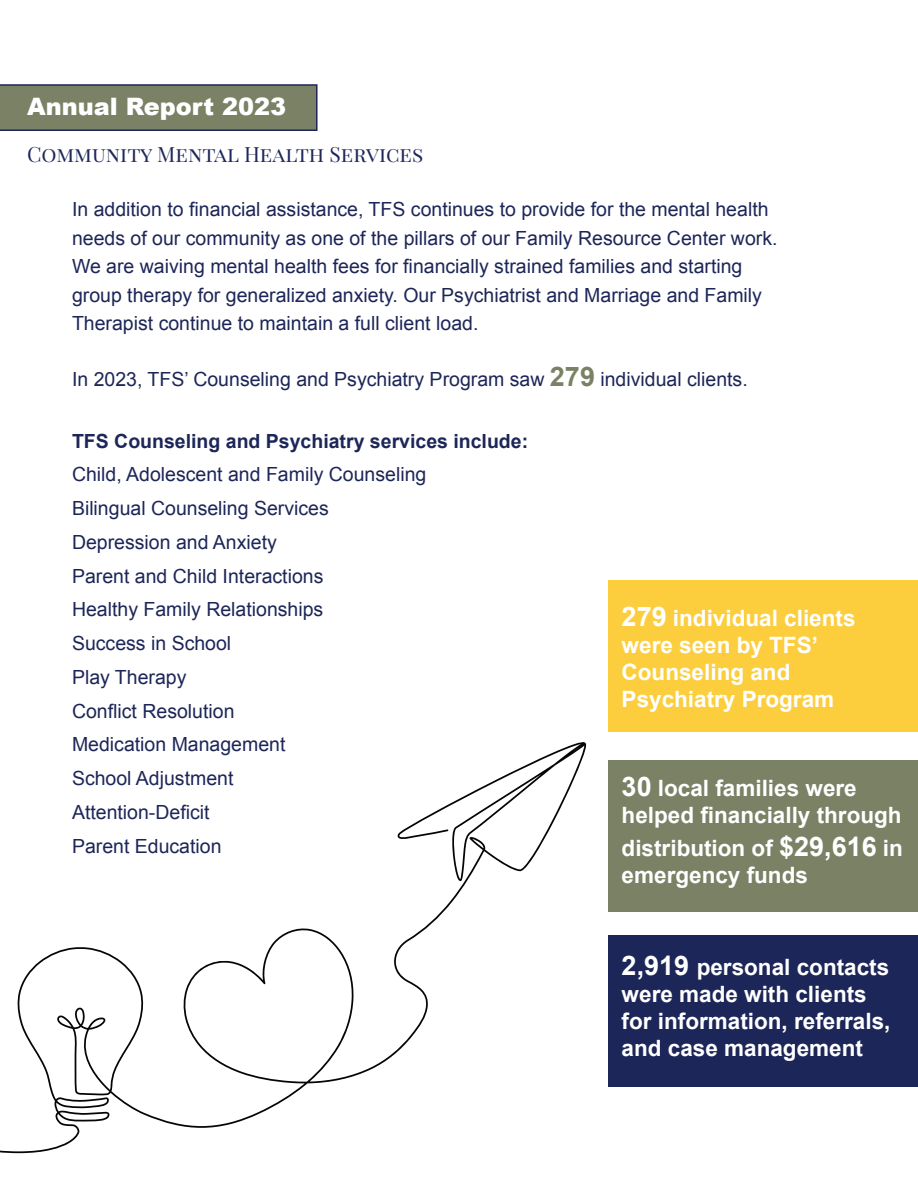
<style>
.page{position:relative;width:918px;height:1188px;background:#fff}
.page>*{position:absolute;margin:0;border:0;box-sizing:border-box;transform-origin:0 0}
.t1{font:900 24px "Arial";color:#fff}
.t2{font:700 22.5px/27px "Arial";color:#fff}
.t3{font:21px "Playfair Display SC";color:#1d2658}
.t4{font:19.5px/28.5px "Arial";color:#1d2658}
.t5{font:700 19.5px "Arial";color:#1d2658}
.s1{font-weight:700;font-size:27px;color:#7a8165}
.s2{font-size:27px}
</style>
<div class="page">
<svg style="left:0;top:742px;width:586px;height:411px"></svg>
<div style="left:608px;top:581px;width:310px;height:151px;background:#fcce3e"></div>
<div style="left:608px;top:760px;width:310px;height:151px;background:#7a8165"></div>
<div style="left:608px;top:936px;width:310px;height:151px;background:#1d2658"></div>
<svg style="left:0;top:84px;width:318px;height:47px;background:#747b64"></svg>
<p class="t1" style="left:27px;top:89px;width:261px">Annual Report 2023</p>
<p class="t3" style="left:27px;top:141px;width:398px">Community Mental Health Services</p>
<p class="t4" style="left:72px;top:195px;width:707px">In addition to financial assistance, TFS continues to provide for the mental health needs of our community as one of the pillars of our Family Resource Center work.<br>We are waiving mental health fees for financially strained families and starting group therapy for generalized anxiety. Our Psychiatrist and Marriage and Family Therapist continue to maintain a full client load.</p>
<p class="t4" style="left:72px;top:365px;width:677px">In 2023, TFS’ Counseling and Psychiatry Program saw <span class="s1">279</span> individual clients.</p>
<p class="t5" style="left:72px;top:428px;width:458px">TFS Counseling and Psychiatry services include:</p>
<p class="t4" style="left:72px;top:460px;width:356px">Child, Adolescent and Family Counseling</p>
<p class="t4" style="left:72px;top:494px;width:258px">Bilingual Counseling Services</p>
<p class="t4" style="left:72px;top:528px;width:206px">Depression and Anxiety</p>
<p class="t4" style="left:72px;top:562px;width:253px">Parent and Child Interactions</p>
<p class="t4" style="left:72px;top:595px;width:253px">Healthy Family Relationships</p>
<p class="t4" style="left:72px;top:629px;width:161px">Success in School</p>
<p class="t4" style="left:72px;top:663px;width:116px">Play Therapy</p>
<p class="t4" style="left:72px;top:697px;width:164px">Conflict Resolution</p>
<p class="t4" style="left:72px;top:730px;width:215px">Medication Management</p>
<p class="t4" style="left:72px;top:764px;width:163px">School Adjustment</p>
<p class="t4" style="left:72px;top:798px;width:139px">Attention-Deficit</p>
<p class="t4" style="left:72px;top:832px;width:151px">Parent Education</p>
<p class="t2" style="left:622px;top:605px;width:235px"><span class="s2">279</span> individual clients were seen by TFS’<br>Counseling and<br>Psychiatry Program</p>
<p class="t2" style="left:622px;top:776px;width:282px"><span class="s2">30</span> local families were helped financially through</p>
<p class="t2" style="left:622px;top:835px;width:283px">distribution of <span class="s2">$29,616</span> in emergency funds</p>
<p class="t2" style="left:622px;top:954px;width:270px"><span class="s2">2,919</span> personal contacts were made with clients for information, referrals, and case management</p>
</div>
